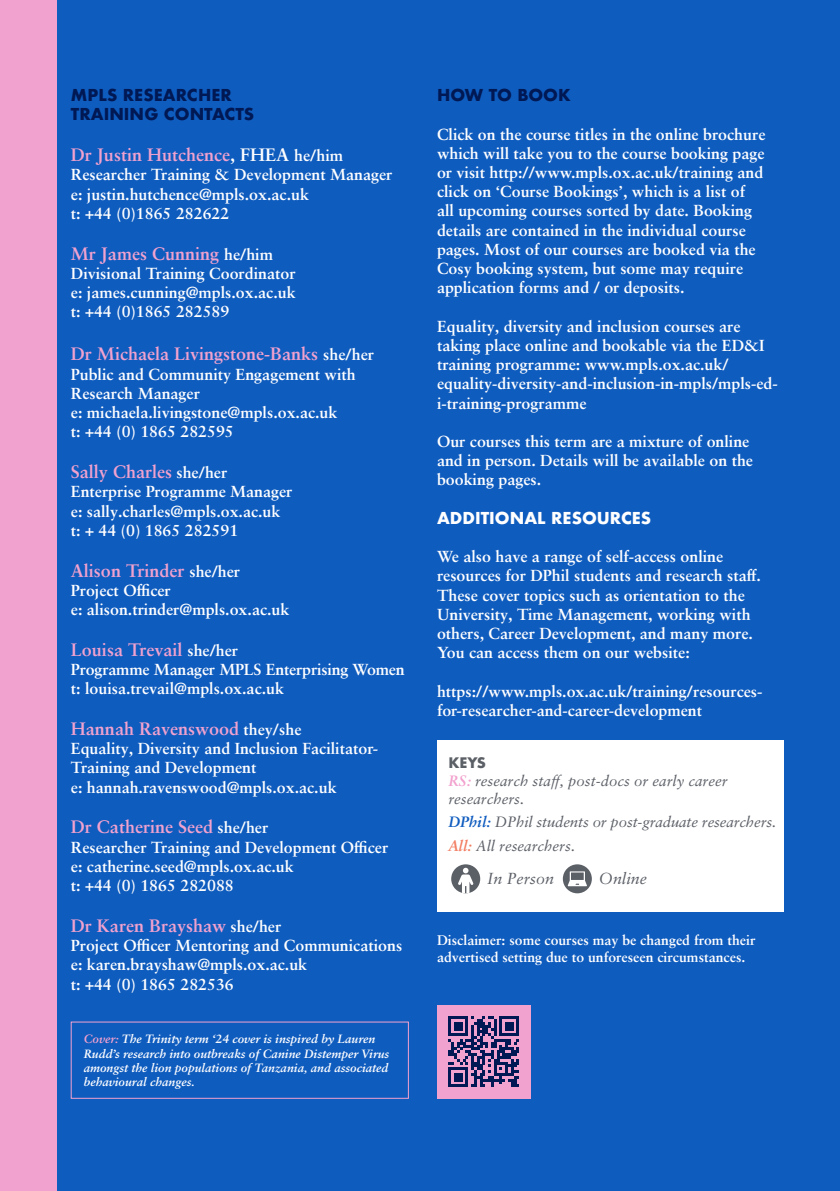
<style>
.page{position:relative;width:840px;height:1191px;background:#fff}
.page>*{position:absolute;margin:0;border:0;box-sizing:border-box;transform-origin:0 0}
.t1{font:700 18px "Sabon LT Pro";color:#f2a2ce}
.t2{font:700 16px/19.2px "Sabon LT Pro";color:#fff}
.t3{font:700 16px/19.2px "Futura";color:#001954}
.t4{font:700 16px "Futura";color:#fff}
.t5{font:italic 16px "Sabon LT Pro";color:#5b5f66}
.t6{font:700 16px "Futura PT";color:#5b5f66}
.t7{font:italic 15px/18px "Sabon LT Pro";color:#5b5f66}
.t8{font:700 14px/16.8px "Sabon LT Pro";color:#fff}
.t9{font:italic 700 12px/14.4px "Sabon LT Pro";color:#fff}
.s1{color:#fff}
.s2{font-size:16px;color:#fff}
.s3{color:#f2a2ce}
.s4{font-weight:700;color:#f2a2ce}
.s5{font-weight:700;color:#0f5cbf}
.s6{font-weight:700;color:#f27e63}
</style>
<div class="page">
<div style="left:17px;top:0;width:822px;height:1191px;background:#0f5cbf"></div>
<div style="left:0;top:0;width:57px;height:1191px;background:#f2a2ce"></div>
<div style="left:437px;top:740px;width:345px;height:172px;background:#fff"></div>
<div style="left:451px;top:864px;width:29px;height:29px;background:#5b5f66;border-radius:50%"></div>
<svg style="left:458px;top:867px;width:15px;height:26px"></svg>
<svg style="left:562px;top:864px;width:29px;height:29px"></svg>
<svg style="left:567px;top:871px;width:19px;height:15px"></svg>
<div style="left:437px;top:1005px;width:93px;height:93px;background:#f2a2ce"></div>
<svg style="left:448px;top:1016px;width:71px;height:71px"></svg>
<p class="t3" style="left:71px;top:86px;width:185px">MPLS RESEARCHER<br>TRAINING CONTACTS</p>
<p class="t1" style="left:71px;top:144px;width:273px">Dr Justin Hutchence<span class="s1">, FHEA</span> <span class="s2">he/him</span></p>
<p class="t2" style="left:71px;top:165px;width:323px">Researcher Training &amp; Development Manager</p>
<p class="t2" style="left:71px;top:184px;width:239px">e: justin.hutchence@mpls.ox.ac.uk t: +44 (0)1865 282622</p>
<p class="t1" style="left:71px;top:242px;width:203px">Mr James Cunning <span class="s2">he/him</span></p>
<p class="t2" style="left:71px;top:263px;width:226px;text-align:justify">Divisional Training Coordinator e: james.cunning@mpls.ox.ac.uk t: +44 (0)1865 282589</p>
<p class="t1" style="left:71px;top:343px;width:304px">Dr Michaela Livingstone-Banks <span class="s2">she/her</span></p>
<p class="t2" style="left:71px;top:364px;width:286px">Public and Community Engagement with<br>Research Manager</p>
<p class="t2" style="left:71px;top:402px;width:268px">e: michaela.livingstone@mpls.ox.ac.uk t: +44 (0) 1865 282595</p>
<p class="t1" style="left:71px;top:460px;width:158px">Sally Charles <span class="s2">she/her</span></p>
<p class="t2" style="left:71px;top:482px;width:223px">Enterprise Programme Manager</p>
<p class="t2" style="left:71px;top:501px;width:211px">e: sally.charles@mpls.ox.ac.uk</p>
<p class="t2" style="left:71px;top:520px;width:169px">t: + 44 (0) 1865 282591</p>
<p class="t1" style="left:71px;top:559px;width:171px">Alison Trinder <span class="s2">she/her</span></p>
<p class="t2" style="left:71px;top:580px;width:101px">Project Officer</p>
<p class="t2" style="left:71px;top:599px;width:220px">e: alison.trinder@mpls.ox.ac.uk</p>
<p class="t1" style="left:71px;top:638px;width:169px">Louisa Trevail <span class="s2">she/her</span></p>
<p class="t2" style="left:71px;top:659px;width:335px">Programme Manager MPLS Enterprising Women</p>
<p class="t2" style="left:71px;top:678px;width:214px">t: louisa.trevail@mpls.ox.ac.uk</p>
<p class="t1" style="left:71px;top:717px;width:232px">Hannah Ravenswood <span class="s2">they/she</span></p>
<p class="t2" style="left:71px;top:738px;width:308px">Equality, Diversity and Inclusion Facilitator-<br>Training and Development</p>
<p class="t2" style="left:71px;top:777px;width:267px">e: hannah.ravenswood@mpls.ox.ac.uk</p>
<p class="t1" style="left:71px;top:816px;width:199px">Dr Catherine Seed <span class="s2">she/her</span></p>
<p class="t2" style="left:71px;top:837px;width:318px">Researcher Training and Development Officer e: catherine.seed@mpls.ox.ac.uk</p>
<p class="t2" style="left:71px;top:875px;width:164px">t: +44 (0) 1865 282088</p>
<p class="t1" style="left:71px;top:914px;width:212px">Dr Karen Brayshaw <span class="s2">she/her</span></p>
<p class="t2" style="left:71px;top:935px;width:332px">Project Officer Mentoring and Communications e: karen.brayshaw@mpls.ox.ac.uk</p>
<p class="t2" style="left:71px;top:974px;width:164px">t: +44 (0) 1865 282536</p>
<p class="t9" style="left:84px;top:1031px;width:307px"><span class="s3">Cover:</span> The Trinity term ‘24 cover is inspired by Lauren Rudd’s research into outbreaks of Canine Distemper Virus amongst the lion populations of Tanzania, and associated behavioural changes.</p>
<p class="t3" style="left:437px;top:86px;width:135px">HOW TO BOOK</p>
<p class="t2" style="left:437px;top:124px;width:330px">Click on the course titles in the online brochure which will take you to the course booking page or visit http://www.mpls.ox.ac.uk/training and click on ‘Course Bookings’, which is a list of all upcoming courses sorted by date. Booking details are contained in the individual course pages. Most of our courses are booked via the Cosy booking system, but some may require application forms and / or deposits.</p>
<p class="t2" style="left:437px;top:316px;width:342px">Equality, diversity and inclusion courses are taking place online and bookable via the ED&amp;I training programme: www.mpls.ox.ac.uk/ equality-diversity-and-inclusion-in-mpls/mpls-ed&shy;i-training-programme</p>
<p class="t2" style="left:437px;top:431px;width:317px">Our courses this term are a mixture of online and in person. Details will be available on the booking pages.</p>
<p class="t4" style="left:437px;top:506px;width:215px">ADDITIONAL RESOURCES</p>
<p class="t2" style="left:437px;top:546px;width:325px">We also have a range of self-access online resources for DPhil students and research staff.<br>These cover topics such as orientation to the University, Time Management, working with others, Career Development, and many more.<br>You can access them on our website:</p>
<p class="t2" style="left:437px;top:681px;width:327px">https://www.mpls.ox.ac.uk/training/resources&shy;for-researcher-and-career-development</p>
<p class="t6" style="left:448px;top:752px;width:39px">KEYS</p>
<p class="t7" style="left:448px;top:771px;width:280px"><span class="s4">RS:</span> research staff, post-docs or early career researchers.</p>
<p class="t7" style="left:448px;top:812px;width:329px"><span class="s5">DPhil:</span> DPhil students or post-graduate researchers.</p>
<p class="t7" style="left:448px;top:836px;width:128px"><span class="s6">All:</span> All researchers.</p>
<p class="t5" style="left:487px;top:868px;width:68px">In Person</p>
<p class="t5" style="left:598px;top:868px;width:50px">Online</p>
<p class="t8" style="left:437px;top:931px;width:320px">Disclaimer: some courses may be changed from their advertised setting due to unforeseen circumstances.</p>
</div>
